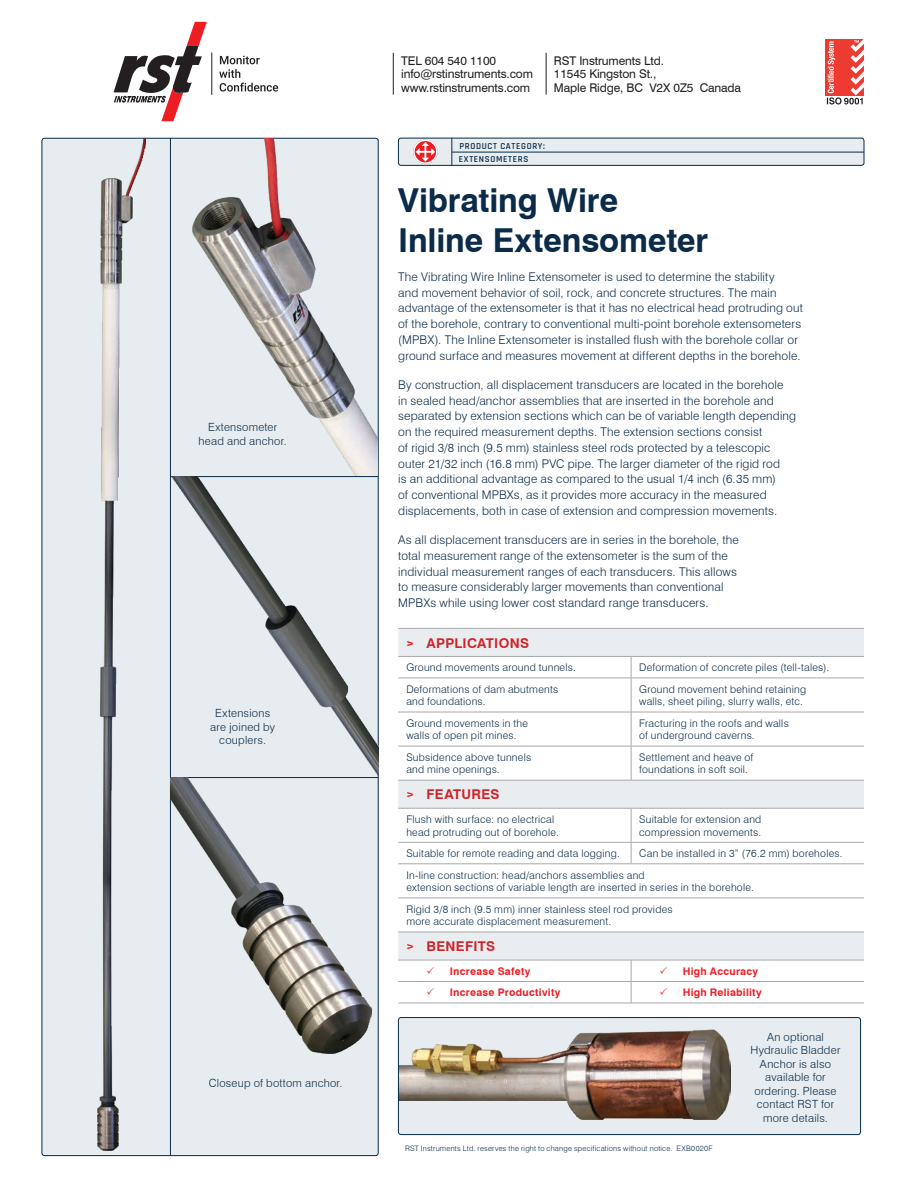
<style>
.page{position:relative;width:918px;height:1188px;background:#fff}
.page>*{position:absolute;margin:0;border:0;box-sizing:border-box;transform-origin:0 0}
.t1{font:700 33px/39.6px "Swiss 721 BT";letter-spacing:-.005em;color:#0b2b49}
.t2{font:700 13.5px "Swiss 721 BT";letter-spacing:.025em;color:#d1232a}
.t3{font:300 12px/15.8px "Swiss 721 BT";letter-spacing:.015em;color:#0b2b49}
.t4{font:12px/13.5px "Swiss 721 BT";letter-spacing:-.01em;color:#231f20}
.t5{font:300 11.25px/13.5px "Swiss 721 BT";letter-spacing:.02em;color:#0b2b49;text-align:center}
.t6{font:300 10.5px/12.6px "Swiss 721 BT";letter-spacing:.025em;color:#0b2b49}
.t7{font:700 10.5px "Swiss 721 BT";letter-spacing:.025em;color:#ee1d23}
.t8{font:600 9px/12.5px "Rajdhani";letter-spacing:.075em;color:#052b49}
.t9{font:300 7.5px "Swiss 721 BT";letter-spacing:.03em;color:#0b2b49}
.s1{font-family:"Rajdhani";color:#ee1d23}
</style>
<div class="page">
<div style="left:826px;top:39px;width:38px;height:56px;background:#ee3b32"></div>
<svg style="left:827px;top:39px;width:37px;height:66px"></svg>
<hr style="left:393px;top:53px;width:1px;height:42px;background:#231f20">
<hr style="left:546px;top:53px;width:1px;height:42px;background:#231f20">
<svg style="left:114px;top:22px;width:93px;height:99px"></svg>
<svg style="left:219px;top:56px;width:59px;height:36px"></svg>
<hr style="left:212px;top:53px;width:1px;height:42px;background:#231f20">
<div style="left:42px;top:138px;width:336px;height:1018px;background:#e6ecef;border-radius:3px"></div>
<div style="left:398px;top:1018px;width:463px;height:117px;background:#e6ecef;border-radius:3px"></div>
<img style="left:400px;top:1030px;width:330px;height:89px">
<div style="left:398px;top:1017px;width:463px;height:118px;border:1px solid #052b49;border-radius:3px"></div>
<div style="left:398px;top:629px;width:466px;height:27px;background:#e9edf0"></div>
<svg style="left:398px;top:657px;width:466px;height:346px"></svg>
<hr style="left:398px;top:678px;width:233px;height:1px;background:#a8a9ad">
<hr style="left:631px;top:678px;width:233px;height:1px;background:#a8a9ad">
<hr style="left:398px;top:808px;width:233px;height:1px;background:#a8a9ad">
<hr style="left:631px;top:808px;width:233px;height:1px;background:#a8a9ad">
<hr style="left:398px;top:842px;width:233px;height:1px;background:#a8a9ad">
<hr style="left:631px;top:842px;width:233px;height:1px;background:#a8a9ad">
<hr style="left:398px;top:864px;width:233px;height:1px;background:#a8a9ad">
<hr style="left:631px;top:864px;width:233px;height:1px;background:#a8a9ad">
<hr style="left:398px;top:898px;width:233px;height:1px;background:#a8a9ad">
<hr style="left:631px;top:898px;width:233px;height:1px;background:#a8a9ad">
<hr style="left:398px;top:932px;width:233px;height:1px;background:#a8a9ad">
<hr style="left:631px;top:932px;width:233px;height:1px;background:#a8a9ad">
<hr style="left:398px;top:981px;width:233px;height:1px;background:#a8a9ad">
<hr style="left:631px;top:981px;width:233px;height:1px;background:#a8a9ad">
<hr style="left:398px;top:1003px;width:233px;height:1px;background:#a8a9ad">
<hr style="left:631px;top:1003px;width:233px;height:1px;background:#a8a9ad">
<hr style="left:398px;top:656px;width:233px;height:1px;background:#a8a9ad">
<hr style="left:631px;top:656px;width:233px;height:1px;background:#a8a9ad">
<svg style="left:631px;top:657px;width:1px;height:21px"></svg>
<hr style="left:631px;top:678px;width:1px;height:34px;background:#a8a9ad">
<hr style="left:631px;top:712px;width:1px;height:34px;background:#a8a9ad">
<hr style="left:631px;top:746px;width:1px;height:34px;background:#a8a9ad">
<svg style="left:631px;top:961px;width:1px;height:42px"></svg>
<hr style="left:398px;top:628px;width:233px;height:1px;background:#a8a9ad">
<hr style="left:631px;top:628px;width:233px;height:1px;background:#a8a9ad">
<hr style="left:398px;top:712px;width:233px;height:1px;background:#a8a9ad">
<hr style="left:631px;top:712px;width:233px;height:1px;background:#a8a9ad">
<hr style="left:398px;top:746px;width:233px;height:1px;background:#a8a9ad">
<hr style="left:631px;top:746px;width:233px;height:1px;background:#a8a9ad">
<hr style="left:398px;top:780px;width:233px;height:1px;background:#a8a9ad">
<hr style="left:631px;top:780px;width:233px;height:1px;background:#a8a9ad">
<hr style="left:398px;top:960px;width:233px;height:1px;background:#a8a9ad">
<hr style="left:631px;top:960px;width:233px;height:1px;background:#a8a9ad">
<hr style="left:631px;top:808px;width:1px;height:34px;background:#a8a9ad">
<svg style="left:631px;top:843px;width:1px;height:21px"></svg>
<div style="left:398px;top:138px;width:466px;height:27px;background:#e7ecef;border-radius:3px"></div>
<div style="left:398px;top:138px;width:466px;height:28px;border:1px solid #042a49;border-radius:3px"></div>
<hr style="left:452px;top:152px;width:412px;height:1px;background:#052b49">
<svg style="left:452px;top:138px;width:1px;height:28px"></svg>
<div style="left:413px;top:140px;width:25px;height:24px;border:2px solid #fff;border-radius:50%"></div>
<svg style="left:416px;top:142px;width:19px;height:20px"></svg>
<hr style="left:170px;top:138px;width:1px;height:1017px;background:#0b2b49">
<img style="left:98px;top:138px;width:48px;height:1013px">
<img style="left:193px;top:138px;width:185px;height:338px">
<hr style="left:170px;top:476px;width:208px;height:1px;background:#0b2b49">
<img style="left:172px;top:477px;width:206px;height:300px">
<hr style="left:170px;top:777px;width:208px;height:1px;background:#0b2b49">
<img style="left:171px;top:778px;width:201px;height:276px">
<p class="t5" style="left:199px;top:420px;width:90px">Extensometer head and anchor.</p>
<p class="t5" style="left:210px;top:706px;width:66px">Extensions are joined by couplers.</p>
<p class="t5" style="left:209px;top:1076px;width:135px">Closeup of bottom anchor.</p>
<p class="t4" style="left:401px;top:54px;width:133px">TEL 604 540 1100 info@rstinstruments.com www.rstinstruments.com</p>
<p class="t4" style="left:554px;top:54px;width:189px">RST Instruments Ltd.<br>11545 Kingston St.,<br>Maple Ridge, BC V2X 0Z5 Canada</p>
<p class="t8" style="left:459px;top:140px;width:88px">PRODUCT CATEGORY:<br>EXTENSOMETERS</p>
<h1 class="t1" style="left:398px;top:180px;width:312px">Vibrating Wire<br>Inline Extensometer</h1>
<p class="t3" style="left:398px;top:269px;width:406px">The Vibrating Wire Inline Extensometer is used to determine the stability<br>and movement behavior of soil, rock, and concrete structures. The main advantage of the extensometer is that it has no electrical head protruding out of the borehole, contrary to conventional multi-point borehole extensometers (MPBX). The Inline Extensometer is installed flush with the borehole collar or ground surface and measures movement at different depths in the borehole.</p>
<p class="t3" style="left:398px;top:377px;width:399px">By construction, all displacement transducers are located in the borehole<br>in sealed head/anchor assemblies that are inserted in the borehole and separated by extension sections which can be of variable length depending on the required measurement depths. The extension sections consist<br>of rigid 3/8 inch (9.5 mm) stainless steel rods protected by a telescopic outer 21/32 inch (16.8 mm) PVC pipe. The larger diameter of the rigid rod<br>is an additional advantage as compared to the usual 1/4 inch (6.35 mm)<br>of conventional MPBXs, as it provides more accuracy in the measured displacements, both in case of extension and compression movements.</p>
<p class="t3" style="left:398px;top:532px;width:342px">As all displacement transducers are in series in the borehole, the total measurement range of the extensometer is the sum of the individual measurement ranges of each transducers. This allows to measure considerably larger movements than conventional MPBXs while using lower cost standard range transducers.</p>
<p class="t2" style="left:406px;top:635px;width:124px"><span class="s1">&gt;</span> APPLICATIONS</p>
<p class="t6" style="left:406px;top:661px;width:171px">Ground movements around tunnels.</p>
<p class="t6" style="left:639px;top:661px;width:191px">Deformation of concrete piles (tell-tales).</p>
<p class="t6" style="left:406px;top:683px;width:153px">Deformations of dam abutments and foundations.</p>
<p class="t6" style="left:639px;top:683px;width:168px">Ground movement behind retaining walls, sheet piling, slurry walls, etc.</p>
<p class="t6" style="left:406px;top:717px;width:123px">Ground movements in the walls of open pit mines.</p>
<p class="t6" style="left:639px;top:717px;width:151px">Fracturing in the roofs and walls of underground caverns.</p>
<p class="t6" style="left:406px;top:751px;width:126px">Subsidence above tunnels and mine openings.</p>
<p class="t6" style="left:639px;top:751px;width:116px">Settlement and heave of foundations in soft soil.</p>
<p class="t2" style="left:406px;top:786px;width:95px"><span class="s1">&gt;</span> FEATURES</p>
<p class="t6" style="left:406px;top:813px;width:154px">Flush with surface: no electrical head protruding out of borehole.</p>
<p class="t6" style="left:639px;top:813px;width:124px">Suitable for extension and compression movements.</p>
<p class="t6" style="left:406px;top:847px;width:215px">Suitable for remote reading and data logging.</p>
<p class="t6" style="left:406px;top:843px;width:438px;line-height:21.5px;text-indent:233px">Can be installed in 3” (76.2 mm) boreholes.<br>In-line construction: head/anchors assemblies and</p>
<p class="t6" style="left:406px;top:877px;width:349px;line-height:21.5px">extension sections of variable length are inserted in series in the borehole.<br>Rigid 3/8 inch (9.5 mm) inner stainless steel rod provides</p>
<p class="t6" style="left:406px;top:915px;width:206px">more accurate displacement measurement.</p>
<p class="t2" style="left:406px;top:938px;width:90px"><span class="s1">&gt;</span> BENEFITS</p>
<p class="t7" style="left:427px;top:965px;width:105px">✓ Increase Safety</p>
<p class="t7" style="left:659px;top:965px;width:100px">✓ High Accuracy</p>
<p class="t7" style="left:427px;top:986px;width:135px">✓ Increase Productivity</p>
<p class="t7" style="left:659px;top:986px;width:104px">✓ High Reliability</p>
<p class="t9" style="left:405px;top:1144px;width:309px">RST Instruments Ltd. reserves the right to change specifications without notice. EXB0020F</p>
<p class="t5" style="left:751px;top:1030px;width:91px">An optional<br>Hydraulic Bladder<br>Anchor is also available for ordering. Please contact RST for more details.</p>
</div>
